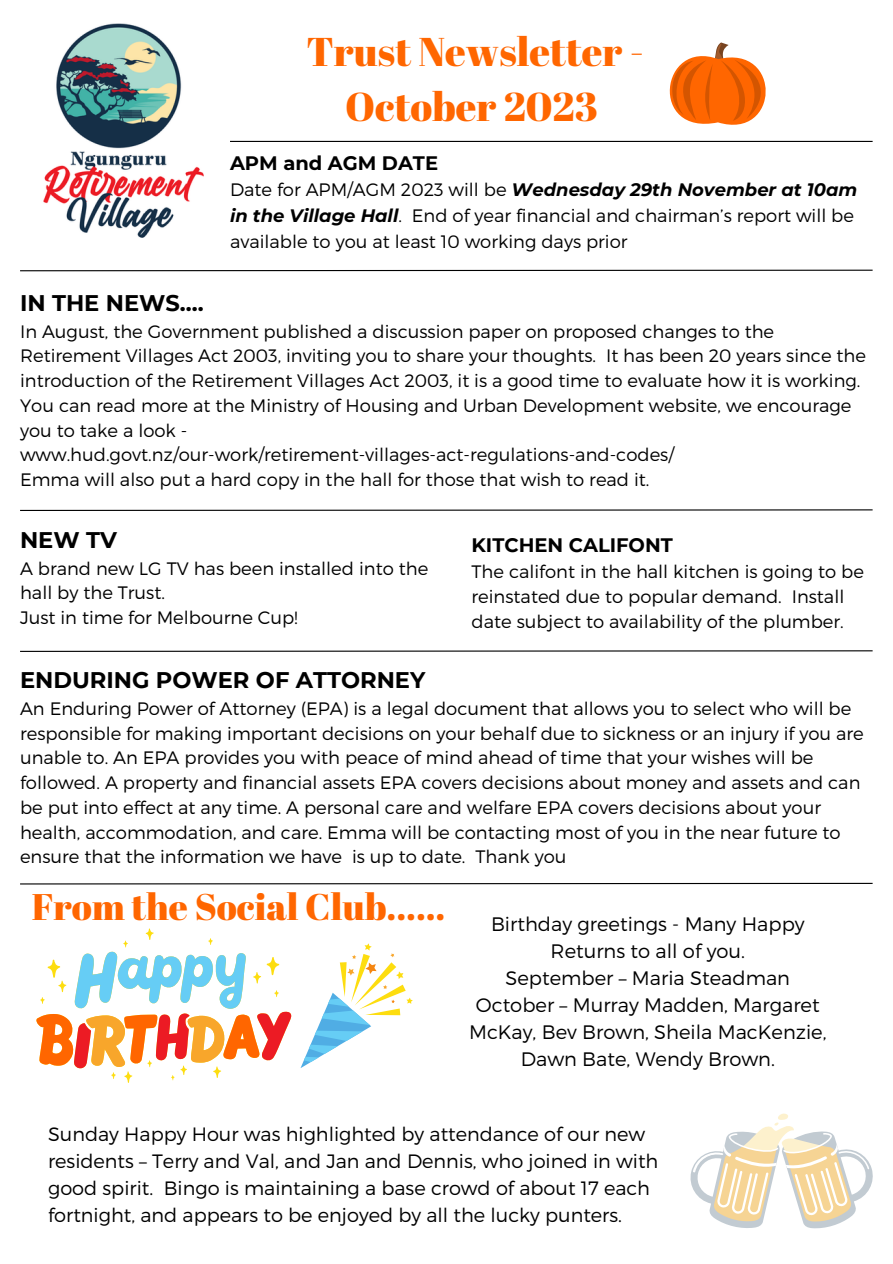
<style>
.page{position:relative;width:893px;height:1264px;background:#fff}
.page>*{position:absolute;margin:0;border:0;box-sizing:border-box;transform-origin:0 0}
.t1{font:40.05px "Abril Fatface";color:#f60}
.t2{font:37.05px "Abril Fatface";color:#f60}
.t3{font:700 22.65px "Montserrat";color:#000}
.t4{font:300 19.5px/27px "Montserrat";color:#000;text-align:center}
.t5{font:700 19.5px "Montserrat";color:#000}
.t6{font:300 19.35px "Montserrat";color:#000}
.t7{font:300 18px/24.8px "Montserrat";color:#000}
.s1{font-weight:700;font-style:italic}
</style>
<div class="page">
<img style="left:43px;top:23px;width:161px;height:214px">
<hr style="left:230px;top:141px;width:642px;height:1px;background:#000">
<svg style="left:20px;top:509px;width:853px;height:2px;background:#6f6f6f"></svg>
<svg style="left:20px;top:882px;width:853px;height:3px"></svg>
<svg style="left:647px;top:42px;width:135px;height:99px"></svg>
<svg style="left:300px;top:943px;width:113px;height:125px"></svg>
<svg style="left:36px;top:928px;width:255px;height:154px"></svg>
<svg style="left:690px;top:1113px;width:182px;height:115px"></svg>
<svg style="left:20px;top:650px;width:853px;height:2px;background:#6e6e6e"></svg>
<svg style="left:20px;top:269px;width:853px;height:3px"></svg>
<p class="t1" style="left:306px;top:24px;width:339px">Trust Newsletter -</p>
<p class="t1" style="left:345px;top:79px;width:254px">October 2023</p>
<p class="t5" style="left:230px;top:151px;width:209px">APM and AGM DATE</p>
<p class="t7" style="left:230px;top:176px;width:628px;line-height:25.8px">Date for APM/AGM 2023 will be <span class="s1">Wednesday 29th November at 10am in the Village Hall</span>. End of year financial and chairman’s report will be available to you at least 10 working days prior</p>
<p class="t3" style="left:20px;top:288px;width:185px">IN THE NEWS....</p>
<p class="t7" style="left:20px;top:318px;width:847px">In August, the Government published a discussion paper on proposed changes to the Retirement Villages Act 2003, inviting you to share your thoughts. It has been 20 years since the introduction of the Retirement Villages Act 2003, it is a good time to evaluate how it is working.<br>You can read more at the Ministry of Housing and Urban Development website, we encourage you to take a look -</p>
<p class="t7" style="left:20px;top:441px;width:655px">www.hud.govt.nz/our-work/retirement-villages-act-regulations-and-codes/</p>
<p class="t7" style="left:20px;top:466px;width:631px">Emma will also put a hard copy in the hall for those that wish to read it.</p>
<p class="t3" style="left:20px;top:525px;width:98px">NEW TV</p>
<p class="t7" style="left:20px;top:555px;width:409px">A brand new LG TV has been installed into the hall by the Trust.</p>
<p class="t7" style="left:20px;top:604px;width:279px">Just in time for Melbourne Cup!</p>
<p class="t5" style="left:471px;top:533px;width:203px">KITCHEN CALIFONT</p>
<p class="t7" style="left:471px;top:558px;width:394px">The califont in the hall kitchen is going to be reinstated due to popular demand. Install date subject to availability of the plumber.</p>
<p class="t3" style="left:20px;top:666px;width:407px">ENDURING POWER OF ATTORNEY</p>
<p class="t7" style="left:20px;top:695px;width:832px">An Enduring Power of Attorney (EPA) is a legal document that allows you to select who will be</p>
<p class="t7" style="left:20px;top:720px;width:845px">responsible for making important decisions on your behalf due to sickness or an injury if you are unable to. An EPA provides you with peace of mind ahead of time that your wishes will be followed. A property and financial assets EPA covers decisions about money and assets and can be put into effect at any time. A personal care and welfare EPA covers decisions about your health, accommodation, and care. Emma will be contacting most of you in the near future to ensure that the information we have is up to date. Thank you</p>
<p class="t2" style="left:32px;top:880px;width:415px">From the Social Club......</p>
<p class="t4" style="left:491px;top:910px;width:315px">Birthday greetings - Many Happy<br>Returns to all of you.</p>
<p class="t4" style="left:505px;top:964px;width:286px">September – Maria Steadman</p>
<p class="t4" style="left:469px;top:991px;width:359px">October – Murray Madden, Margaret<br>McKay, Bev Brown, Sheila MacKenzie,<br>Dawn Bate, Wendy Brown.</p>
<p class="t6" style="left:48px;top:1121px;width:598px">Sunday Happy Hour was highlighted by attendance of our new</p>
<p class="t6" style="left:48px;top:1148px;width:611px">residents – Terry and Val, and Jan and Dennis, who joined in with</p>
<p class="t6" style="left:48px;top:1175px;width:603px">good spirit. Bingo is maintaining a base crowd of about 17 each</p>
<p class="t6" style="left:48px;top:1202px;width:575px">fortnight, and appears to be enjoyed by all the lucky punters.</p>
</div>
